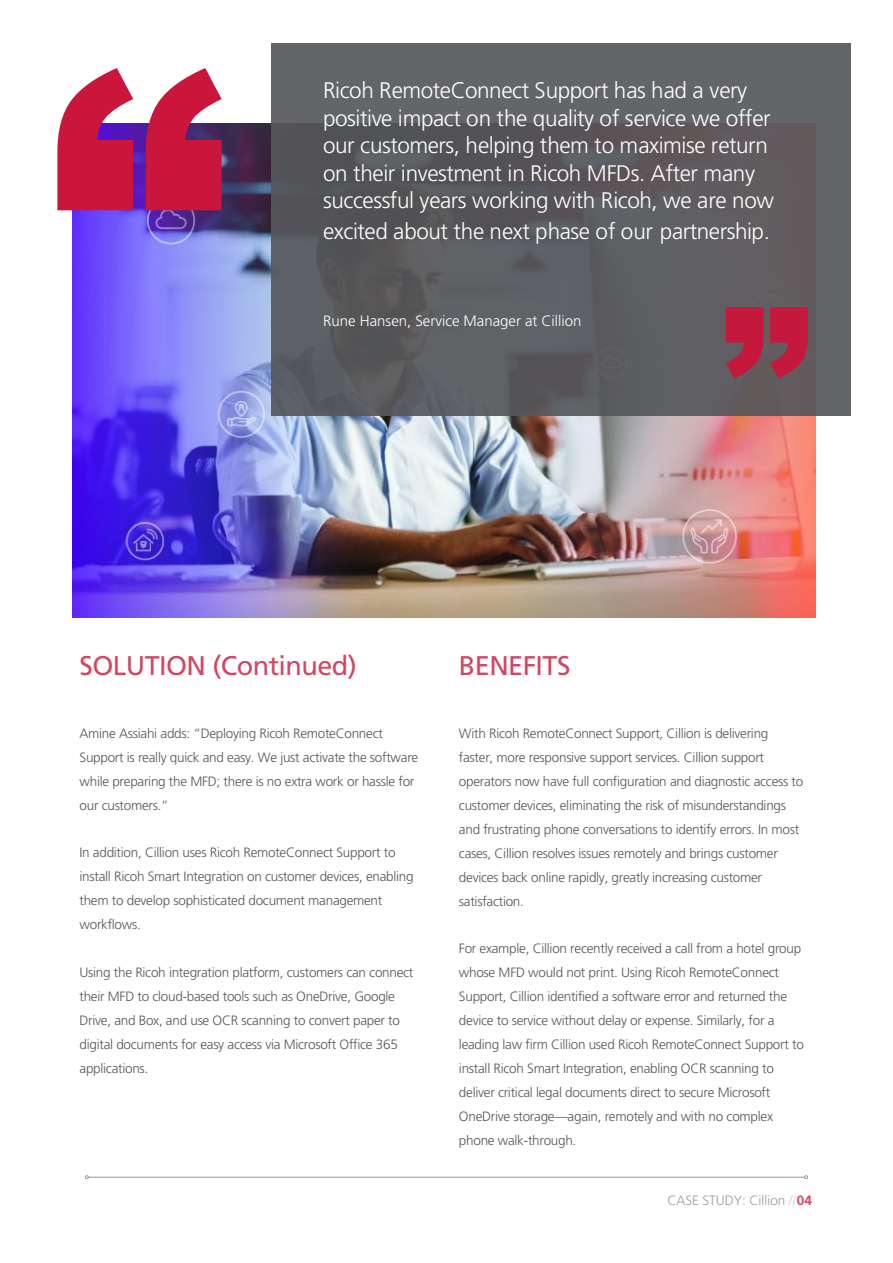
<style>
.page{position:relative;width:893px;height:1263px;background:#fff}
.page>*{position:absolute;margin:0;border:0;box-sizing:border-box;transform-origin:0 0}
.t1{font:27px "Frutiger";letter-spacing:-.02em;color:#d44562}
.t2{font:300 22.5px/27.5px "Frutiger";letter-spacing:-.02em;color:#fff}
.t3{font:300 15px "Frutiger";color:#fff}
.t4{font:300 13.5px/24px "Frutiger";letter-spacing:-.02em;color:#575756}
.t5{font:300 13.5px "Frutiger";color:#9d9d9c}
.s1{color:#c7ced2}
.s2{font-weight:700;color:#d44562}
</style>
<div class="page">
<img style="left:72px;top:123px;width:743px;height:495px">
<div style="left:271px;top:43px;width:579px;height:373px;background:linear-gradient(to right,#585a5e,#636064)"></div>
<svg style="left:726px;top:307px;width:82px;height:71px;background:#a62c46"></svg>
<hr style="left:88px;top:1177px;width:716px;height:1px;background:#878787">
<svg style="left:85px;top:1175px;width:4px;height:4px"></svg>
<svg style="left:804px;top:1175px;width:4px;height:4px"></svg>
<svg style="left:57px;top:68px;width:165px;height:142px"></svg>
<h2 class="t2" style="left:323px;top:77px;width:452px">Ricoh RemoteConnect Support has had a very positive impact on the quality of service we offer our customers, helping them to maximise return on their investment in Ricoh MFDs. After many successful years working with Ricoh, we are now</h2>
<h2 class="t2" style="left:323px;top:218px;width:448px">excited about the next phase of our partnership.</h2>
<p class="t3" style="left:323px;top:312px;width:260px">Rune Hansen, Service Manager at Cillion</p>
<h1 class="t1" style="left:80px;top:650px;width:279px">SOLUTION (Continued)</h1>
<p class="t4" style="left:80px;top:722px;width:340px">Amine Assiahi adds: “Deploying Ricoh RemoteConnect Support is really quick and easy. We just activate the software while preparing the MFD; there is no extra work or hassle for our customers.”</p>
<p class="t4" style="left:80px;top:841px;width:336px">In addition, Cillion uses Ricoh RemoteConnect Support to install Ricoh Smart Integration on customer devices, enabling them to develop sophisticated document management workflows.</p>
<p class="t4" style="left:80px;top:960px;width:335px">Using the Ricoh integration platform, customers can connect their MFD to cloud-based tools such as OneDrive, Google Drive, and Box, and use OCR scanning to convert paper to digital documents for easy access via Microsoft Office 365 applications.</p>
<h1 class="t1" style="left:459px;top:649px;width:113px">BENEFITS</h1>
<p class="t4" style="left:459px;top:722px;width:346px">With Ricoh RemoteConnect Support, Cillion is delivering faster, more responsive support services. Cillion support operators now have full configuration and diagnostic access to customer devices, eliminating the risk of misunderstandings and frustrating phone conversations to identify errors. In most cases, Cillion resolves issues remotely and brings customer devices back online rapidly, greatly increasing customer satisfaction.</p>
<p class="t4" style="left:459px;top:937px;width:346px">For example, Cillion recently received a call from a hotel group whose MFD would not print. Using Ricoh RemoteConnect Support, Cillion identified a software error and returned the device to service without delay or expense. Similarly, for a leading law firm Cillion used Ricoh RemoteConnect Support to install Ricoh Smart Integration, enabling OCR scanning to deliver critical legal documents direct to secure Microsoft OneDrive storage—again, remotely and with no complex phone walk-through.</p>
<p class="t5" style="left:667px;top:1193px;width:146px">CASE STUDY: Cillion <span class="s1">//</span><span class="s2">04</span></p>
</div>
